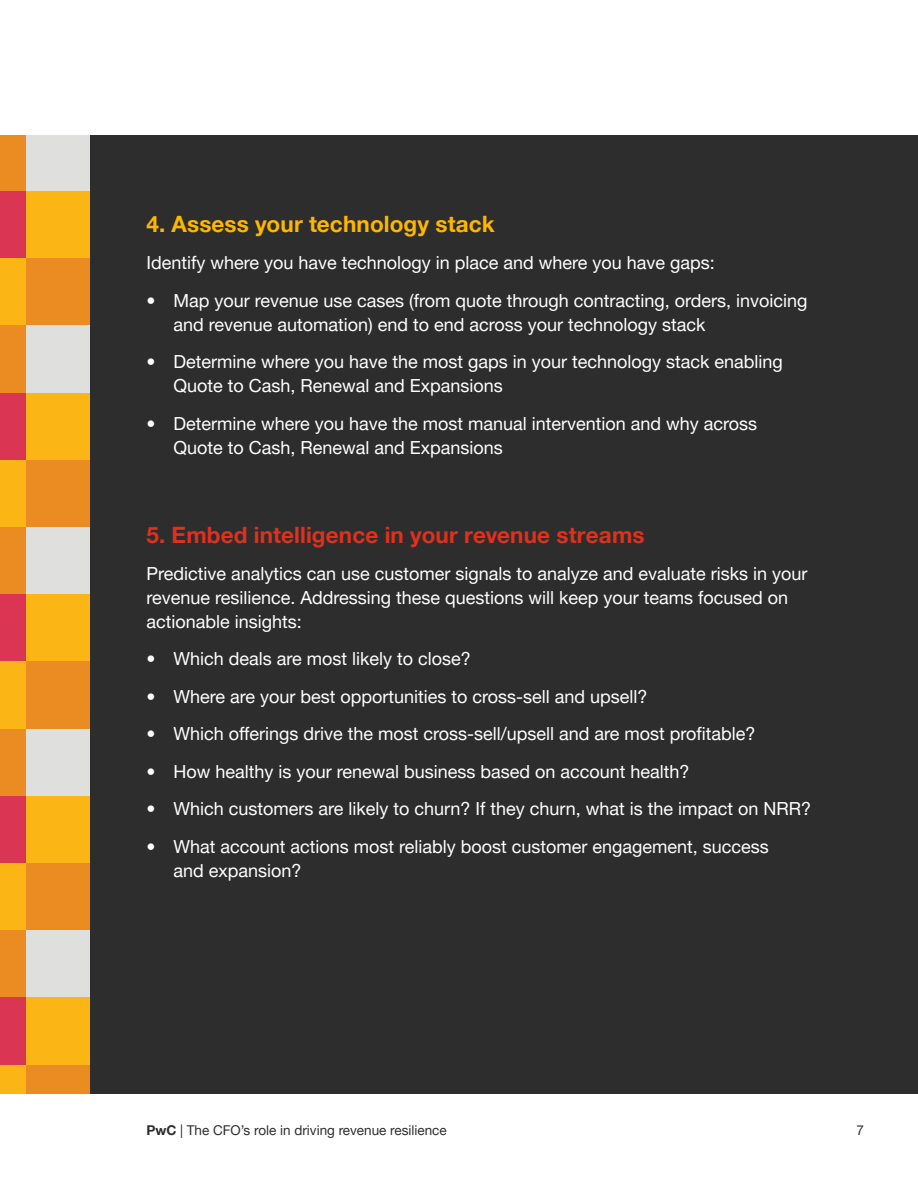
<style>
.page{position:relative;width:918px;height:1188px;background:#fff}
.page>*{position:absolute;margin:0;border:0;box-sizing:border-box;transform-origin:0 0}
.sub_header{font:700 22.5px "Helvetica Neue LT Pro";letter-spacing:.005em;color:#e0301e}
.sub_header-2{font:700 22.5px "Helvetica Neue LT Pro";letter-spacing:.005em;color:#ffb600}
.paragraph_before_bul{font:18px/24px "Helvetica Neue LT Pro";color:#fff}
.t1{font:13.5px "Helvetica Neue LT Pro";color:#2d2d2d}
.s1{font-weight:700}
</style>
<div class="page">
<div style="left:0;top:135px;width:918px;height:959px;background:#2d2d2d"></div>
<div style="left:26px;top:135px;width:63px;height:56px;background:#dfdfde"></div>
<div style="left:26px;top:191px;width:63px;height:68px;background:#fbb515"></div>
<div style="left:26px;top:259px;width:63px;height:67px;background:#eb8c22"></div>
<div style="left:0;top:135px;width:26px;height:56px;background:#eb8c22"></div>
<div style="left:0;top:191px;width:26px;height:68px;background:#da3654"></div>
<div style="left:0;top:259px;width:26px;height:67px;background:#fbb515"></div>
<div style="left:26px;top:326px;width:63px;height:67px;background:#dfdfde"></div>
<div style="left:26px;top:393px;width:63px;height:67px;background:#fbb515"></div>
<div style="left:26px;top:460px;width:63px;height:67px;background:#eb8c22"></div>
<div style="left:0;top:326px;width:26px;height:67px;background:#eb8c22"></div>
<div style="left:0;top:393px;width:26px;height:67px;background:#da3654"></div>
<div style="left:0;top:460px;width:26px;height:67px;background:#fbb515"></div>
<div style="left:26px;top:527px;width:63px;height:68px;background:#dfdfde"></div>
<div style="left:26px;top:595px;width:63px;height:67px;background:#fbb515"></div>
<div style="left:26px;top:662px;width:63px;height:67px;background:#eb8c22"></div>
<div style="left:0;top:527px;width:26px;height:68px;background:#eb8c22"></div>
<div style="left:0;top:595px;width:26px;height:67px;background:#da3654"></div>
<div style="left:0;top:662px;width:26px;height:67px;background:#fbb515"></div>
<div style="left:26px;top:729px;width:63px;height:67px;background:#dfdfde"></div>
<div style="left:26px;top:796px;width:63px;height:67px;background:#fbb515"></div>
<div style="left:26px;top:863px;width:63px;height:68px;background:#eb8c22"></div>
<div style="left:0;top:729px;width:26px;height:67px;background:#eb8c22"></div>
<div style="left:0;top:796px;width:26px;height:67px;background:#da3654"></div>
<div style="left:0;top:863px;width:26px;height:68px;background:#fbb515"></div>
<div style="left:26px;top:931px;width:63px;height:67px;background:#dfdfde"></div>
<div style="left:26px;top:998px;width:63px;height:67px;background:#fbb515"></div>
<div style="left:26px;top:1065px;width:63px;height:29px;background:#eb8c22"></div>
<div style="left:0;top:931px;width:26px;height:67px;background:#eb8c22"></div>
<div style="left:0;top:998px;width:26px;height:67px;background:#da3654"></div>
<div style="left:0;top:1065px;width:26px;height:29px;background:#fbb515"></div>
<p class="sub_header-2" style="left:146px;top:210px;width:350px">4. Assess your technology stack</p>
<p class="paragraph_before_bul" style="left:146px;top:251px;width:570px">Identify where you have technology in place and where you have gaps:</p>
<p class="paragraph_before_bul" style="left:173px;top:288px;width:636px;text-indent:-27px">• Map your revenue use cases (from quote through contracting, orders, invoicing and revenue automation) end to end across your technology stack</p>
<p class="paragraph_before_bul" style="left:173px;top:350px;width:611px;text-indent:-27px">• Determine where you have the most gaps in your technology stack enabling<br>Quote to Cash, Renewal and Expansions</p>
<p class="paragraph_before_bul" style="left:173px;top:411px;width:585px;text-indent:-27px">• Determine where you have the most manual intervention and why across<br>Quote to Cash, Renewal and Expansions</p>
<p class="sub_header" style="left:146px;top:521px;width:500px">5. Embed intelligence in your revenue streams</p>
<p class="paragraph_before_bul" style="left:146px;top:561px;width:663px">Predictive analytics can use customer signals to analyze and evaluate risks in your revenue resilience. Addressing these questions will keep your teams focused on actionable insights:</p>
<p class="paragraph_before_bul" style="left:146px;top:647px;width:326px">• Which deals are most likely to close?</p>
<p class="paragraph_before_bul" style="left:146px;top:684px;width:503px">• Where are your best opportunities to cross-sell and upsell?</p>
<p class="paragraph_before_bul" style="left:146px;top:722px;width:611px">• Which offerings drive the most cross-sell/upsell and are most profitable?</p>
<p class="paragraph_before_bul" style="left:146px;top:759px;width:545px">• How healthy is your renewal business based on account health?</p>
<p class="paragraph_before_bul" style="left:146px;top:797px;width:666px">• Which customers are likely to churn? If they churn, what is the impact on NRR?</p>
<p class="paragraph_before_bul" style="left:173px;top:834px;width:597px;text-indent:-27px">• What account actions most reliably boost customer engagement, success and expansion?</p>
<p class="t1" style="left:146px;top:1122px;width:302px"><span class="s1">PwC</span> | The CFO’s role in driving revenue resilience</p>
<p class="t1" style="left:856px;top:1122px;width:9px">7</p>
</div>
